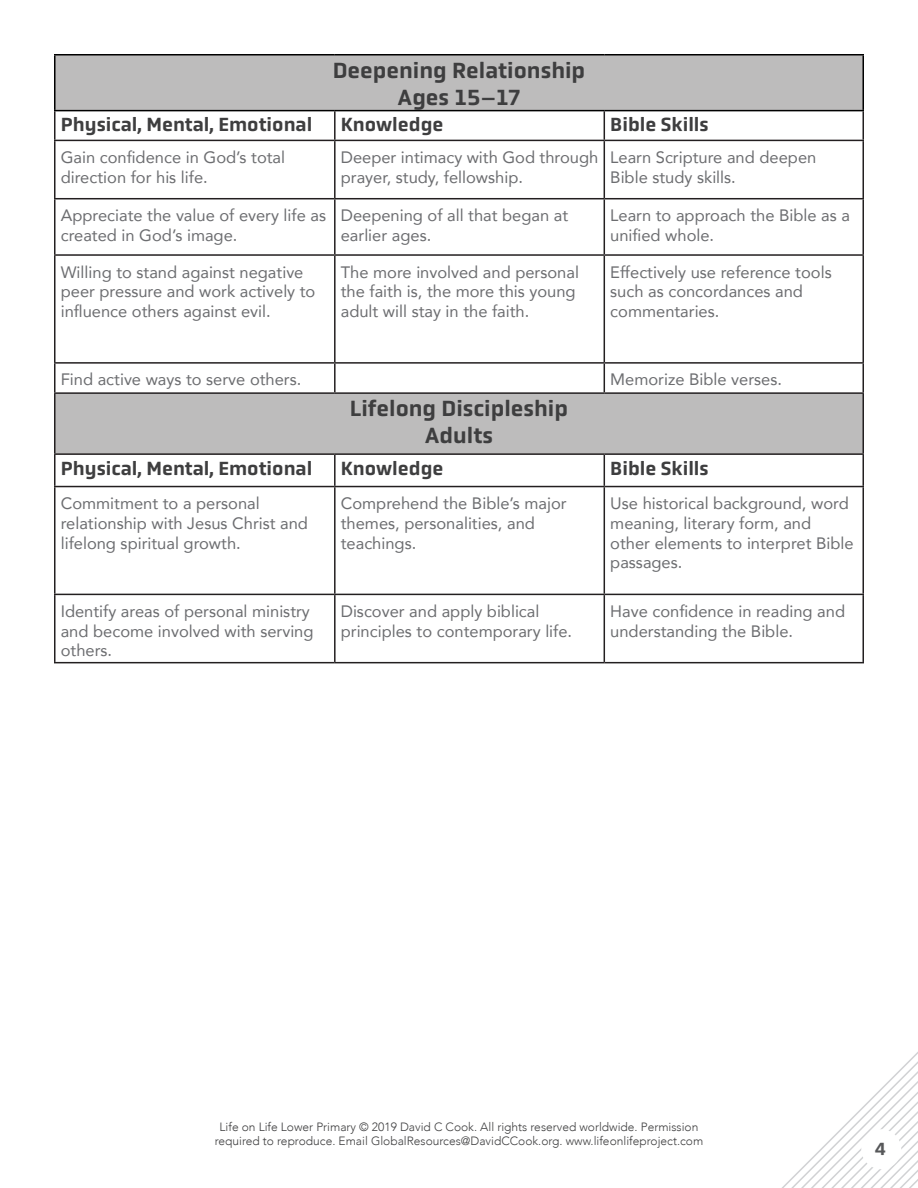
<style>
.page{position:relative;width:918px;height:1188px;background:#fff}
.page>*{position:absolute;margin:0;border:0;box-sizing:border-box;transform-origin:0 0}
.Paragraphs{font:500 22.5px "Obvia";color:#3e3e3f}
.Paragraphs-2{font:500 19.5px "Obvia";color:#3e3e3f}
.t1{font:500 18px "Obvia";color:#57585a}
.Paragraphs-3{font:16.5px/19.8px "Avenir";color:#6c6d70}
.t2{font:300 12px/14.4px "Avenir";color:#3e3e3f;text-align:center}
</style>
<div class="page">
<svg style="left:782px;top:1052px;width:136px;height:136px"></svg>
<div style="left:861px;top:1129px;width:40px;height:40px;background:#fff;border-radius:50%"></div>
<svg style="left:56px;top:56px;width:806px;height:397px"></svg>
<hr style="left:54px;top:111px;width:2px;height:29px;background:#231f20">
<hr style="left:334px;top:111px;width:2px;height:29px;background:#231f20">
<svg style="left:604px;top:111px;width:1px;height:29px"></svg>
<hr style="left:862px;top:111px;width:2px;height:29px;background:#231f20">
<hr style="left:54px;top:140px;width:281px;height:1px;background:#231f20">
<hr style="left:54px;top:141px;width:2px;height:57px;background:#231f20">
<hr style="left:335px;top:140px;width:269px;height:1px;background:#231f20">
<hr style="left:334px;top:141px;width:2px;height:57px;background:#231f20">
<hr style="left:604px;top:140px;width:260px;height:1px;background:#231f20">
<hr style="left:604px;top:141px;width:1px;height:57px;background:#231f20">
<hr style="left:862px;top:141px;width:2px;height:57px;background:#231f20">
<hr style="left:54px;top:198px;width:281px;height:1px;background:#231f20">
<hr style="left:54px;top:199px;width:2px;height:55px;background:#231f20">
<hr style="left:335px;top:198px;width:269px;height:1px;background:#231f20">
<hr style="left:334px;top:199px;width:2px;height:55px;background:#231f20">
<hr style="left:604px;top:198px;width:260px;height:1px;background:#231f20">
<hr style="left:604px;top:199px;width:1px;height:55px;background:#231f20">
<hr style="left:862px;top:199px;width:2px;height:55px;background:#231f20">
<hr style="left:54px;top:254px;width:281px;height:2px;background:#231f20">
<hr style="left:54px;top:256px;width:2px;height:106px;background:#231f20">
<hr style="left:335px;top:254px;width:269px;height:2px;background:#231f20">
<hr style="left:334px;top:256px;width:2px;height:106px;background:#231f20">
<hr style="left:604px;top:254px;width:260px;height:2px;background:#231f20">
<hr style="left:604px;top:256px;width:1px;height:106px;background:#231f20">
<hr style="left:862px;top:256px;width:2px;height:106px;background:#231f20">
<hr style="left:54px;top:362px;width:281px;height:2px;background:#231f20">
<hr style="left:54px;top:364px;width:2px;height:28px;background:#231f20">
<hr style="left:335px;top:362px;width:269px;height:2px;background:#231f20">
<hr style="left:334px;top:364px;width:2px;height:28px;background:#231f20">
<hr style="left:604px;top:362px;width:260px;height:2px;background:#231f20">
<svg style="left:604px;top:364px;width:1px;height:28px"></svg>
<hr style="left:862px;top:364px;width:2px;height:28px;background:#231f20">
<hr style="left:54px;top:392px;width:281px;height:2px;background:#231f20">
<hr style="left:54px;top:394px;width:2px;height:59px;background:#231f20">
<hr style="left:335px;top:392px;width:269px;height:2px;background:#231f20">
<hr style="left:604px;top:392px;width:260px;height:2px;background:#231f20">
<hr style="left:862px;top:394px;width:2px;height:59px;background:#231f20">
<hr style="left:54px;top:453px;width:281px;height:2px;background:#231f20">
<hr style="left:54px;top:455px;width:2px;height:31px;background:#231f20">
<hr style="left:335px;top:453px;width:269px;height:2px;background:#231f20">
<hr style="left:334px;top:455px;width:2px;height:31px;background:#231f20">
<hr style="left:604px;top:453px;width:260px;height:2px;background:#231f20">
<hr style="left:604px;top:455px;width:1px;height:31px;background:#231f20">
<hr style="left:862px;top:455px;width:2px;height:31px;background:#231f20">
<hr style="left:54px;top:486px;width:281px;height:1px;background:#231f20">
<hr style="left:54px;top:487px;width:2px;height:107px;background:#231f20">
<hr style="left:335px;top:486px;width:269px;height:1px;background:#231f20">
<hr style="left:334px;top:487px;width:2px;height:107px;background:#231f20">
<hr style="left:604px;top:486px;width:260px;height:1px;background:#231f20">
<hr style="left:604px;top:487px;width:1px;height:107px;background:#231f20">
<hr style="left:862px;top:487px;width:2px;height:107px;background:#231f20">
<hr style="left:54px;top:594px;width:281px;height:1px;background:#231f20">
<hr style="left:54px;top:595px;width:2px;height:67px;background:#231f20">
<hr style="left:335px;top:594px;width:269px;height:1px;background:#231f20">
<hr style="left:334px;top:595px;width:2px;height:67px;background:#231f20">
<hr style="left:604px;top:594px;width:260px;height:1px;background:#231f20">
<hr style="left:604px;top:595px;width:1px;height:67px;background:#231f20">
<hr style="left:862px;top:595px;width:2px;height:67px;background:#231f20">
<hr style="left:54px;top:662px;width:281px;height:1px;background:#231f20">
<hr style="left:335px;top:662px;width:269px;height:1px;background:#231f20">
<hr style="left:604px;top:662px;width:260px;height:1px;background:#231f20">
<hr style="left:54px;top:54px;width:281px;height:2px;background:#000">
<hr style="left:54px;top:56px;width:2px;height:54px;background:#000">
<hr style="left:335px;top:54px;width:269px;height:2px;background:#000">
<hr style="left:604px;top:54px;width:260px;height:2px;background:#000">
<hr style="left:862px;top:56px;width:2px;height:54px;background:#000">
<hr style="left:54px;top:110px;width:281px;height:1px;background:#000">
<hr style="left:335px;top:110px;width:269px;height:1px;background:#000">
<hr style="left:604px;top:110px;width:260px;height:1px;background:#000">
<p class="Paragraphs" style="left:333px;top:57px;width:254px">Deepening Relationship</p>
<p class="Paragraphs" style="left:398px;top:84px;width:124px">Ages 15–17</p>
<p class="Paragraphs-2" style="left:61px;top:113px;width:253px">Physical, Mental, Emotional</p>
<p class="Paragraphs-2" style="left:341px;top:113px;width:104px">Knowledge</p>
<p class="Paragraphs-2" style="left:610px;top:113px;width:100px">Bible Skills</p>
<p class="Paragraphs-3" style="left:61px;top:147px;width:226px">Gain confidence in God’s total direction for his life.</p>
<p class="Paragraphs-3" style="left:341px;top:147px;width:259px">Deeper intimacy with God through prayer, study, fellowship.</p>
<p class="Paragraphs-3" style="left:610px;top:147px;width:208px">Learn Scripture and deepen<br>Bible study skills.</p>
<p class="Paragraphs-3" style="left:61px;top:205px;width:267px">Appreciate the value of every life as created in God’s image.</p>
<p class="Paragraphs-3" style="left:341px;top:205px;width:229px">Deepening of all that began at earlier ages.</p>
<p class="Paragraphs-3" style="left:610px;top:205px;width:241px">Learn to approach the Bible as a unified whole.</p>
<p class="Paragraphs-3" style="left:61px;top:261px;width:256px">Willing to stand against negative peer pressure and work actively to influence others against evil.</p>
<p class="Paragraphs-3" style="left:341px;top:261px;width:240px">The more involved and personal the faith is, the more this young adult will stay in the faith.</p>
<p class="Paragraphs-3" style="left:610px;top:261px;width:223px">Effectively use reference tools such as concordances and commentaries.</p>
<p class="Paragraphs-3" style="left:61px;top:369px;width:242px">Find active ways to serve others.</p>
<p class="Paragraphs-3" style="left:610px;top:369px;width:173px">Memorize Bible verses.</p>
<p class="Paragraphs" style="left:350px;top:395px;width:220px">Lifelong Discipleship</p>
<p class="Paragraphs" style="left:425px;top:422px;width:70px">Adults</p>
<p class="Paragraphs-2" style="left:61px;top:457px;width:253px">Physical, Mental, Emotional</p>
<p class="Paragraphs-2" style="left:341px;top:457px;width:104px">Knowledge</p>
<p class="Paragraphs-2" style="left:610px;top:457px;width:100px">Bible Skills</p>
<p class="Paragraphs-3" style="left:61px;top:493px;width:249px">Commitment to a personal relationship with Jesus Christ and lifelong spiritual growth.</p>
<p class="Paragraphs-3" style="left:341px;top:493px;width:227px">Comprehend the Bible’s major themes, personalities, and teachings.</p>
<p class="Paragraphs-3" style="left:610px;top:493px;width:245px">Use historical background, word meaning, literary form, and other elements to interpret Bible passages.</p>
<p class="Paragraphs-3" style="left:61px;top:601px;width:254px">Identify areas of personal ministry and become involved with serving others.</p>
<p class="Paragraphs-3" style="left:341px;top:601px;width:233px">Discover and apply biblical principles to contemporary life.</p>
<p class="Paragraphs-3" style="left:610px;top:601px;width:236px">Have confidence in reading and understanding the Bible.</p>
<p class="t2" style="left:215px;top:1119px;width:490px">Life on Life Lower Primary © 2019 David C Cook. All rights reserved worldwide. Permission required to reproduce. Email GlobalResources@DavidCCook.org. www.lifeonlifeproject.com</p>
<p class="t1" style="left:875px;top:1138px;width:13px">4</p>
</div>
